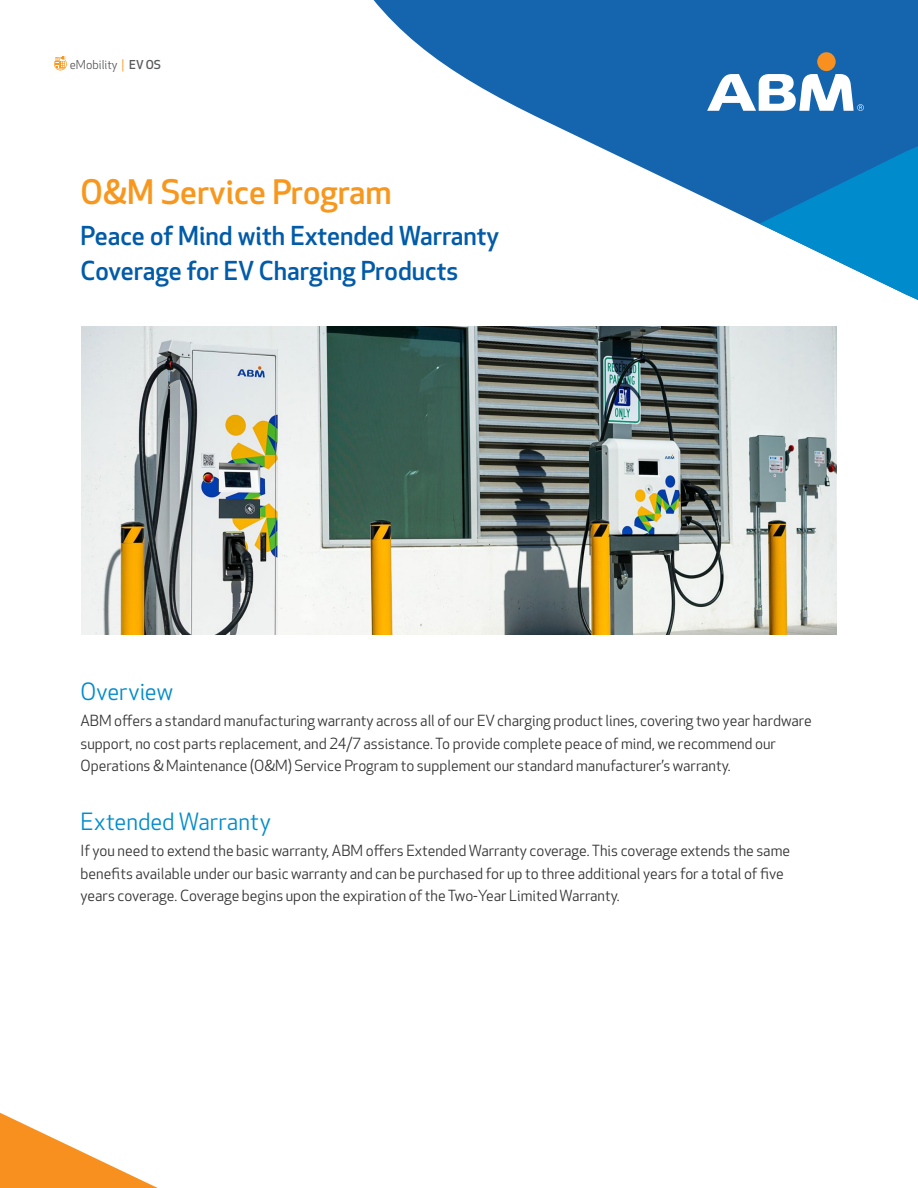
<style>
.page{position:relative;width:918px;height:1188px;background:#fff}
.page>*{position:absolute;margin:0;border:0;box-sizing:border-box;transform-origin:0 0}
.t1{font:500 33px "Apex New";color:#f8971d}
.t2{font:500 25.5px/34.5px "Apex New";color:#005ba8}
.t3{font:23.25px "Apex New";color:#008ccc}
.t4{font:15px/22.5px "Apex New";color:#333}
.t5{font:12px "Apex New";color:#58595b}
.s1{color:#f8971d}
.s2{font-weight:500}
</style>
<div class="page">
<img style="left:81px;top:327px;width:756px;height:307px">
<svg style="left:373px;top:0;width:545px;height:224px;fill:#1564ae"></svg>
<svg style="left:760px;top:146px;width:158px;height:154px"></svg>
<div style="left:817px;top:52px;width:19px;height:19px;background:#f7901e;border-radius:50%"></div>
<svg style="left:707px;top:74px;width:157px;height:37px"></svg>
<svg style="left:0;top:1113px;width:158px;height:75px"></svg>
<svg style="left:54px;top:56px;width:14px;height:15px"></svg>
<p class="t5" style="left:70px;top:57px;width:93px">eMobility <span class="s1">|</span> <span class="s2">EV OS</span></p>
<h1 class="t1" style="left:80px;top:170px;width:313px">O&amp;M Service Program</h1>
<h2 class="t2" style="left:80px;top:218px;width:420px">Peace of Mind with Extended Warranty<br>Coverage for EV Charging Products</h2>
<h3 class="t3" style="left:80px;top:677px;width:94px">Overview</h3>
<p class="t4" style="left:80px;top:709px;width:733px">ABM offers a standard manufacturing warranty across all of our EV charging product lines, covering two year hardware support, no cost parts replacement, and 24/7 assistance. To provide complete peace of mind, we recommend our<br>Operations &amp; Maintenance (O&amp;M) Service Program to supplement our standard manufacturer’s warranty.</p>
<h3 class="t3" style="left:80px;top:807px;width:192px">Extended Warranty</h3>
<p class="t4" style="left:80px;top:839px;width:711px">If you need to extend the basic warranty, ABM offers Extended Warranty coverage. This coverage extends the same benefits available under our basic warranty and can be purchased for up to three additional years for a total of five years coverage. Coverage begins upon the expiration of the Two-Year Limited Warranty.</p>
</div>
